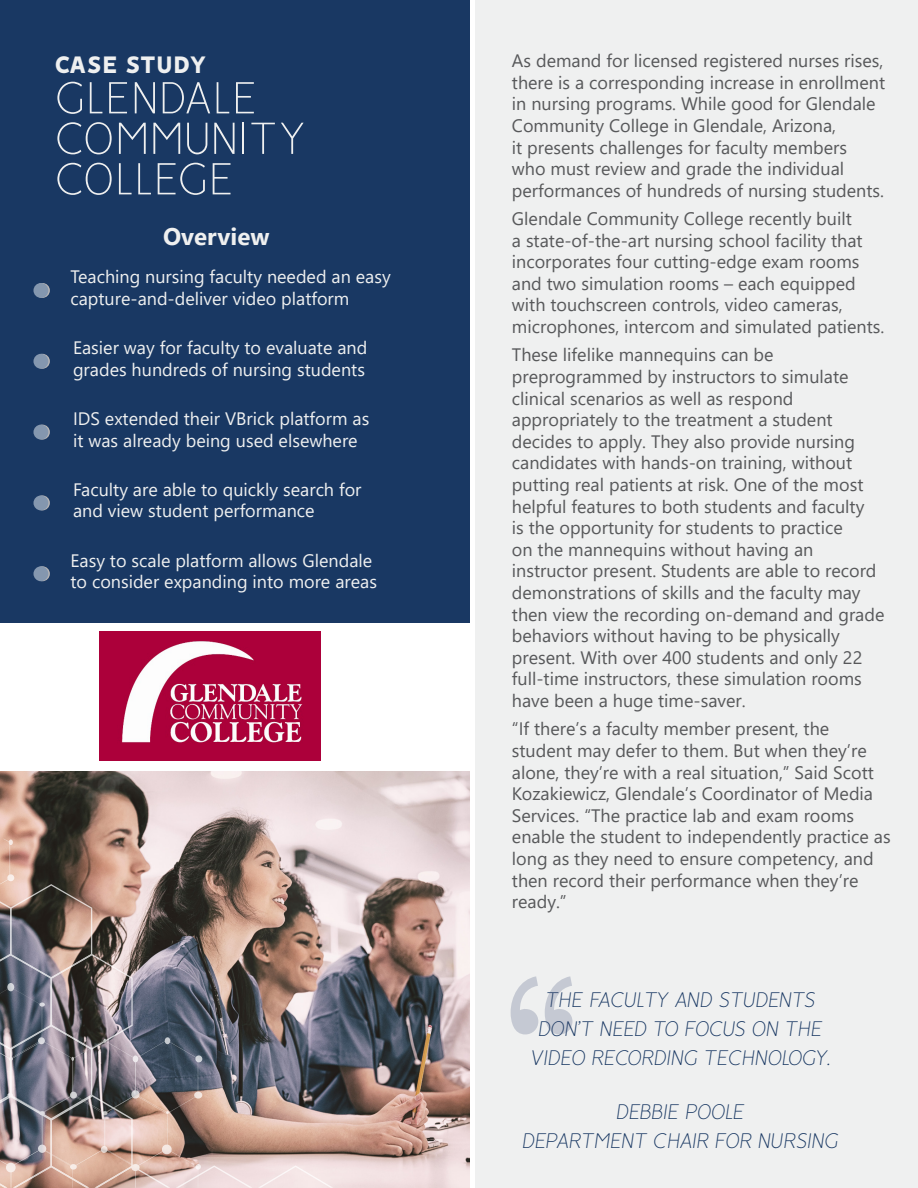
<style>
.page{position:relative;width:918px;height:1188px;background:#fff}
.page>*{position:absolute;margin:0;border:0;box-sizing:border-box;transform-origin:0 0}
.t1{font:100 375px "Vision";color:#425077}
.t2{font:100 51px/40.5px "Vision";color:#eff0f0}
.Sub_Title{font:800 27px "Vision";letter-spacing:-.03em;color:#eff0f0}
.Pulled_Quotes{font:italic 100 24px/28.8px "Vision";color:#193863;text-align:center}
.Heading1{font:700 24px "Segoe UI";color:#eff0f0}
.Body{font:18px/21.6px "Segoe UI";color:#57585a}
.Body-2{font:18px/21.6px "Segoe UI";color:#eff0f0}
</style>
<div class="page">
<div style="left:476px;top:0;width:442px;height:1188px;background:#eff0f0"></div>
<div style="left:0;top:0;width:469px;height:622px;background:#193863"></div>
<svg style="left:35px;top:425px;width:15px;height:15px"></svg>
<div style="left:33px;top:425px;width:15px;height:15px;background:#8497af;border-radius:50%"></div>
<svg style="left:35px;top:354px;width:15px;height:15px"></svg>
<div style="left:33px;top:354px;width:15px;height:15px;background:#8497af;border-radius:50%"></div>
<svg style="left:35px;top:283px;width:15px;height:15px"></svg>
<div style="left:33px;top:283px;width:15px;height:15px;background:#8497af;border-radius:50%"></div>
<svg style="left:35px;top:495px;width:15px;height:15px"></svg>
<div style="left:33px;top:495px;width:15px;height:15px;background:#8497af;border-radius:50%"></div>
<svg style="left:35px;top:566px;width:15px;height:15px"></svg>
<div style="left:33px;top:566px;width:15px;height:15px;background:#8497af;border-radius:50%"></div>
<img style="left:0;top:771px;width:469px;height:417px">
<svg style="left:258px;top:1165px;width:75px;height:23px;background:#f4e5e6"></svg>
<img style="left:0;top:839px;width:252px;height:349px">
<div style="left:6px;top:1163px;width:10px;height:9px;background:#f7ede8;border-radius:50%"></div>
<div style="left:70px;top:1164px;width:7px;height:6px;background:#f7ede7;border-radius:50%"></div>
<svg style="left:101px;top:1146px;width:7px;height:7px"></svg>
<div style="left:131px;top:1164px;width:9px;height:7px;background:#f5eae5;border-radius:50%"></div>
<img style="left:100px;top:631px;width:221px;height:130px">
<p class="Sub_Title" style="left:54px;top:48px;width:155px">CASE STUDY</p>
<p class="t2" style="left:54px;top:76px;width:254px">GLENDALE<br>COMMUNITY<br>COLLEGE</p>
<p class="Heading1" style="left:163px;top:213px;width:108px">Overview</p>
<p class="Body-2" style="left:70px;top:265px;width:322px">Teaching nursing faculty needed an easy capture-and-deliver video platform</p>
<p class="Body-2" style="left:73px;top:335px;width:296px">Easier way for faculty to evaluate and grades hundreds of nursing students</p>
<p class="Body-2" style="left:73px;top:406px;width:298px">IDS extended their VBrick platform as it was already being used elsewhere</p>
<p class="Body-2" style="left:73px;top:477px;width:290px">Faculty are able to quickly search for and view student performance</p>
<p class="Body-2" style="left:70px;top:548px;width:308px">Easy to scale platform allows Glendale to consider expanding into more areas</p>
<p class="Body" style="left:512px;top:48px;width:375px">As demand for licensed registered nurses rises, there is a corresponding increase in enrollment in nursing programs. While good for Glendale Community College in Glendale, Arizona,<br>it presents challenges for faculty members who must review and grade the individual performances of hundreds of nursing students.</p>
<p class="Body" style="left:512px;top:206px;width:374px">Glendale Community College recently built<br>a state-of-the-art nursing school facility that incorporates four cutting-edge exam rooms and two simulation rooms – each equipped with touchscreen controls, video cameras, microphones, intercom and simulated patients.</p>
<p class="Body" style="left:512px;top:343px;width:374px">These lifelike mannequins can be preprogrammed by instructors to simulate clinical scenarios as well as respond appropriately to the treatment a student decides to apply. They also provide nursing candidates with hands-on training, without putting real patients at risk. One of the most helpful features to both students and faculty<br>is the opportunity for students to practice<br>on the mannequins without having an instructor present. Students are able to record demonstrations of skills and the faculty may then view the recording on-demand and grade behaviors without having to be physically present. With over 400 students and only 22 full-time instructors, these simulation rooms have been a huge time-saver.</p>
<p class="Body" style="left:512px;top:717px;width:380px">“If there’s a faculty member present, the student may defer to them. But when they’re alone, they’re with a real situation,” Said Scott Kozakiewicz, Glendale’s Coordinator of Media Services. “The practice lab and exam rooms enable the student to independently practice as long as they need to ensure competency, and then record their performance when they’re ready.”</p>
<h1 class="t1" style="left:487px;top:884px;width:115px">‘‘</h1>
<p class="Pulled_Quotes" style="left:530px;top:985px;width:301px">THE FACULTY AND STUDENTS<br>DON’T NEED TO FOCUS ON THE<br>VIDEO RECORDING TECHNOLOGY.</p>
<p class="Pulled_Quotes" style="left:616px;top:1097px;width:130px">DEBBIE POOLE</p>
<p class="Pulled_Quotes" style="left:522px;top:1125px;width:318px">DEPARTMENT CHAIR FOR NURSING</p>
</div>
